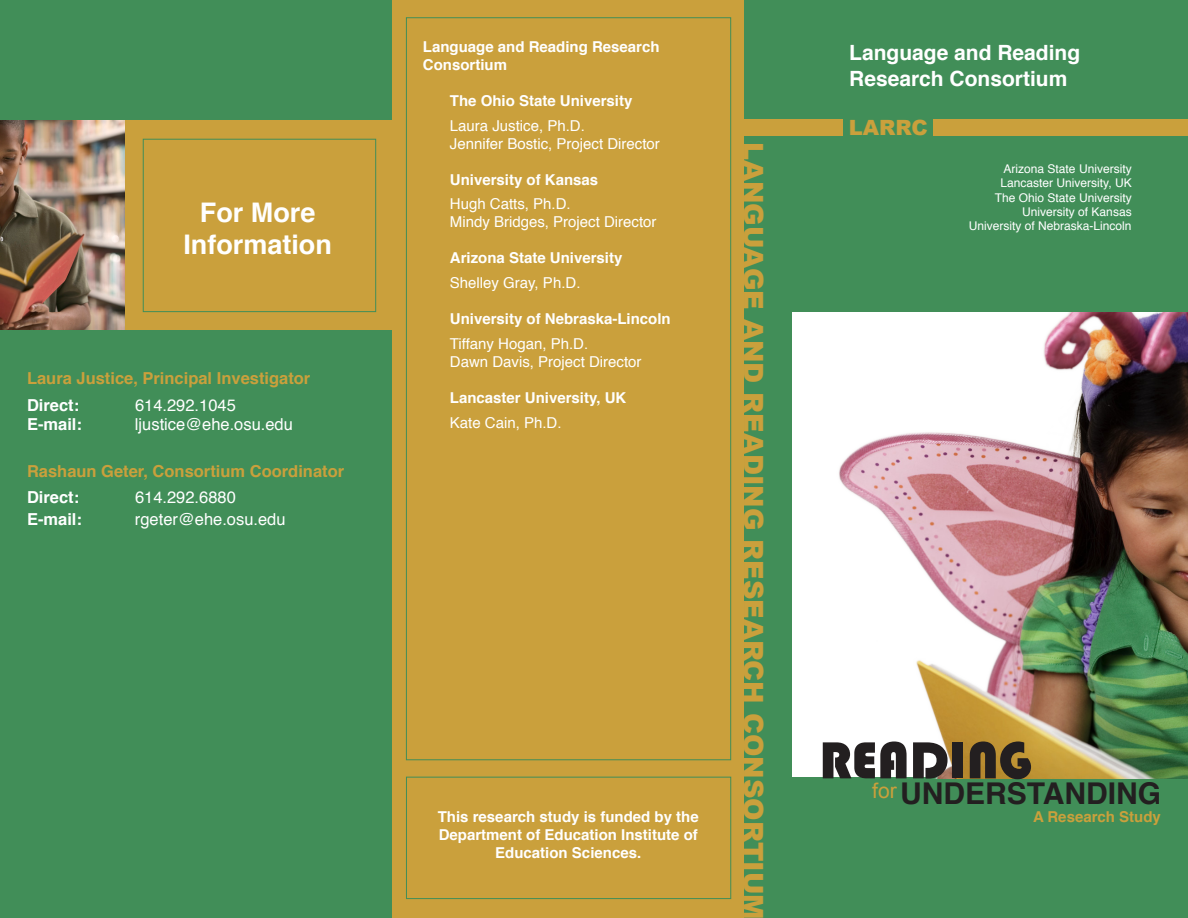
<style>
.page{position:relative;width:1188px;height:918px;background:#fff}
.page>*{position:absolute;margin:0;border:0;box-sizing:border-box;transform-origin:0 0}
.t1{font:54px "Bauhaus 93";color:#231f20}
.t2{font:700 30px "Helvetica";color:#231f20}
.t3{font:900 27px "Arial";color:#caa03c}
.t4{font:700 27px/32.4px "Helvetica";color:#fff;text-align:center}
.t5{font:700 21px "Helvetica";color:#fff}
.t6{font:900 21px "Arial";color:#caa03c}
.t7{font:21px "Arial";color:#caa03c}
.t8{font:700 16.5px "Helvetica";color:#caa03c}
.t9{font:16.5px "Helvetica";color:#fff}
.t10{font:700 16.5px "Helvetica";color:#fff}
.t11{font:700 15px/18px "Helvetica";color:#fff;text-align:center}
.t12{font:15px "Helvetica";color:#fff}
.t13{font:700 15px "Helvetica";color:#caa03c}
.t14{font:12px "Helvetica";color:#fff}
</style>
<div class="page">
<div style="left:785px;top:0;width:403px;height:312px;background:#418e58"></div>
<div style="left:785px;top:778px;width:403px;height:140px;background:#418e58"></div>
<div style="left:390px;top:0;width:356px;height:918px;background:#caa03c"></div>
<div style="left:745px;top:0;width:47px;height:918px;background:#418e58"></div>
<div style="left:392px;top:119px;width:451px;height:16px;background:#caa03c"></div>
<div style="left:934px;top:119px;width:254px;height:16px;background:#caa03c"></div>
<div style="left:0;top:0;width:392px;height:918px;background:#418e58"></div>
<img style="left:792px;top:312px;width:396px;height:466px">
<div style="left:120px;top:120px;width:293px;height:210px;background:#caa03c"></div>
<img style="left:0;top:120px;width:124px;height:210px">
<div style="left:143px;top:139px;width:233px;height:173px;border:1px solid #418e58"></div>
<div style="left:406px;top:777px;width:325px;height:122px;border:1px solid #418e58"></div>
<p class="t4" style="left:183px;top:197px;width:150px">For More<br>Information</p>
<p class="t8" style="left:27px;top:365px;width:285px">Laura Justice, Principal Investigator</p>
<p class="t10" style="left:27px;top:392px;width:54px">Direct:</p>
<p class="t9" style="left:135px;top:392px;width:102px">614.292.1045</p>
<p class="t10" style="left:27px;top:411px;width:57px">E-mail:</p>
<p class="t9" style="left:135px;top:412px;width:159px">ljustice@ehe.osu.edu</p>
<p class="t8" style="left:27px;top:458px;width:319px">Rashaun Geter, Consortium Coordinator</p>
<p class="t10" style="left:27px;top:484px;width:54px">Direct:</p>
<p class="t9" style="left:135px;top:485px;width:102px">614.292.6880</p>
<p class="t10" style="left:27px;top:506px;width:57px">E-mail:</p>
<p class="t9" style="left:135px;top:506px;width:152px">rgeter@ehe.osu.edu</p>
<p class="t11" style="left:423px;top:38px;width:238px;text-align:left">Language and Reading Research<br>Consortium</p>
<p class="t11" style="left:450px;top:92px;width:184px">The Ohio State University</p>
<p class="t12" style="left:450px;top:114px;width:137px">Laura Justice, Ph.D.</p>
<p class="t12" style="left:450px;top:132px;width:212px">Jennifer Bostic, Project Director</p>
<p class="t11" style="left:450px;top:171px;width:150px">University of Kansas</p>
<p class="t12" style="left:450px;top:193px;width:122px">Hugh Catts, Ph.D.</p>
<p class="t12" style="left:450px;top:211px;width:208px">Mindy Bridges, Project Director</p>
<p class="t11" style="left:450px;top:249px;width:174px">Arizona State University</p>
<p class="t12" style="left:450px;top:271px;width:132px">Shelley Gray, Ph.D.</p>
<p class="t11" style="left:450px;top:310px;width:222px">University of Nebraska-Lincoln</p>
<p class="t12" style="left:450px;top:332px;width:140px">Tiffany Hogan, Ph.D.</p>
<p class="t12" style="left:450px;top:350px;width:193px">Dawn Davis, Project Director</p>
<p class="t11" style="left:450px;top:389px;width:178px">Lancaster University, UK</p>
<p class="t12" style="left:450px;top:411px;width:113px">Kate Cain, Ph.D.</p>
<p class="t11" style="left:438px;top:808px;width:262px">This research study is funded by the<br>Department of Education Institute of<br>Education Sciences.</p>
<p class="t3" style="left:773px;top:142px;width:779px;rotate:90deg">LANGUAGE AND READING RESEARCH CONSORTIUM</p>
<p class="t5" style="left:849px;top:36px;width:233px">Language and Reading</p>
<p class="t5" style="left:849px;top:61px;width:220px">Research Consortium</p>
<p class="t6" style="left:849px;top:112px;width:80px">LARRC</p>
<p class="t14" style="left:1004px;top:159px;width:130px">Arizona State University</p>
<p class="t14" style="left:1001px;top:174px;width:133px">Lancaster University, UK</p>
<p class="t14" style="left:995px;top:188px;width:138px">The Ohio State University</p>
<p class="t14" style="left:1022px;top:203px;width:111px">University of Kansas</p>
<p class="t14" style="left:969px;top:217px;width:164px">University of Nebraska-Lincoln</p>
<p class="t1" style="left:819px;top:730px;width:214px">READING</p>
<p class="t7" style="left:872px;top:777px;width:26px">for</p>
<p class="t2" style="left:900px;top:769px;width:263px">UNDERSTANDING</p>
<p class="t13" style="left:1033px;top:804px;width:129px">A Research Study</p>
</div>
